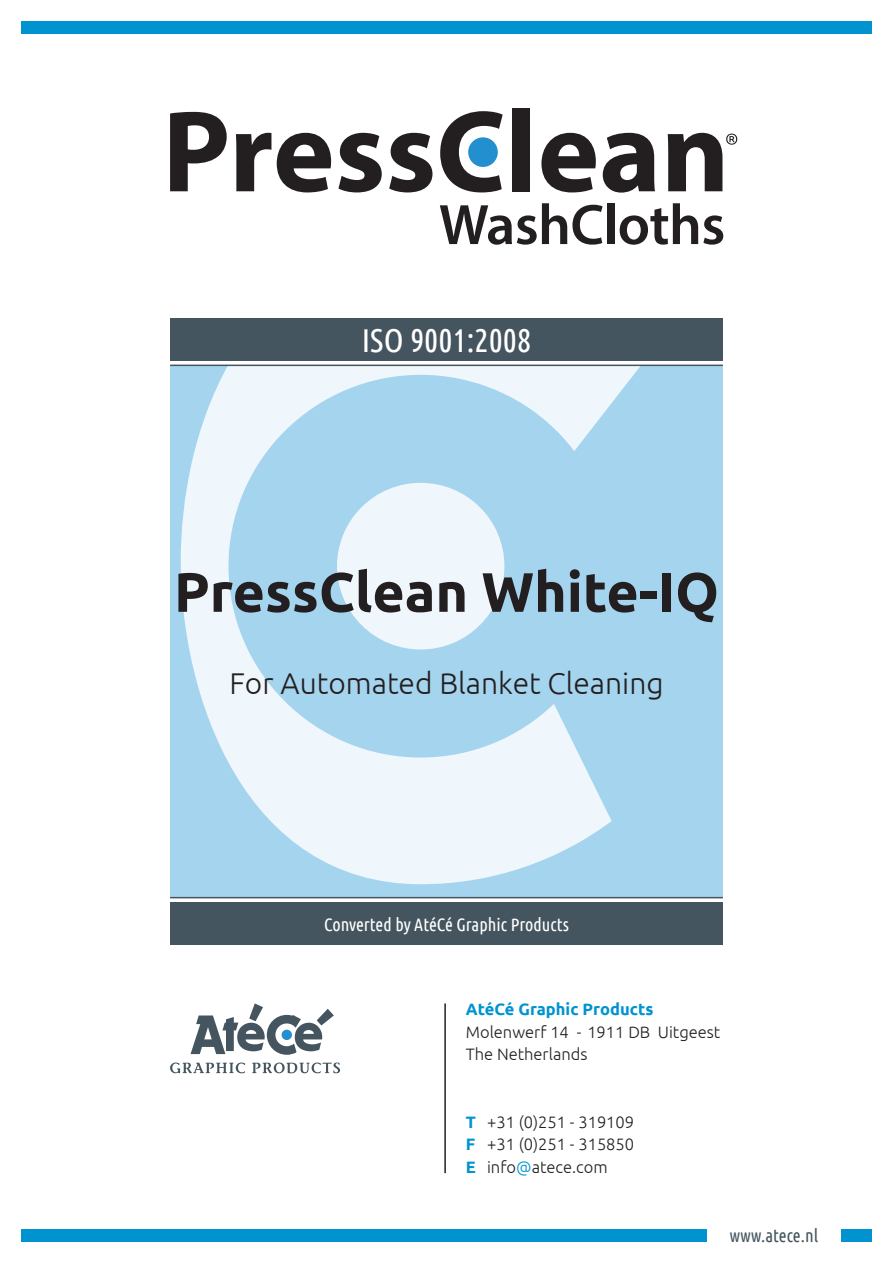
<style>
.page{position:relative;width:893px;height:1263px;background:#fff}
.page>*{position:absolute;margin:0;border:0;box-sizing:border-box;transform-origin:0 0}
.t1{font:700 55.5px "Ubuntu";color:#231f20}
.t2{font:33px "Ubuntu Condensed";color:#fff}
.t3{font:300 30px "Ubuntu";color:#231f20}
.t4{font:18px "Ubuntu Condensed";color:#fff}
.t5{font:18px "Ubuntu Condensed";color:#45555f}
.t6{font:300 16.5px/22.5px "Ubuntu";color:#231f20}
.t7{font:700 16.5px "Ubuntu";color:#0093d0}
.s1{font-weight:700;color:#0093d0}
.s2{color:#0093d0}
</style>
<div class="page">
<div style="left:170px;top:366px;width:553px;height:531px;background:#a5d4ee"></div>
<svg style="left:181px;top:366px;width:460px;height:518px"></svg>
<div style="left:21px;top:1229px;width:851px;height:13px;background:#0093d0"></div>
<div style="left:21px;top:21px;width:851px;height:13px;background:#0093d0"></div>
<div style="left:707px;top:1225px;width:134px;height:21px;background:#fff"></div>
<svg style="left:170px;top:112px;width:57px;height:79px"></svg>
<svg style="left:236px;top:133px;width:35px;height:58px"></svg>
<svg style="left:277px;top:133px;width:54px;height:59px"></svg>
<svg style="left:338px;top:133px;width:44px;height:59px"></svg>
<svg style="left:389px;top:133px;width:43px;height:59px"></svg>
<svg style="left:440px;top:111px;width:63px;height:81px"></svg>
<div style="left:513px;top:108px;width:17px;height:83px;background:#231f20"></div>
<svg style="left:541px;top:133px;width:55px;height:59px"></svg>
<svg style="left:603px;top:133px;width:52px;height:60px"></svg>
<div style="left:468px;top:137px;width:30px;height:30px;background:#238fcf;border-radius:50%"></div>
<svg style="left:440px;top:203px;width:163px;height:42px"></svg>
<div style="left:607px;top:203px;width:7px;height:41px;background:#231f20"></div>
<svg style="left:620px;top:203px;width:103px;height:42px"></svg>
<svg style="left:668px;top:133px;width:69px;height:58px"></svg>
<hr style="left:170px;top:897px;width:553px;height:1px;background:#45555f">
<div style="left:170px;top:902px;width:553px;height:43px;background:#45555f"></div>
<div style="left:170px;top:318px;width:553px;height:43px;background:#45555f"></div>
<hr style="left:444px;top:1003px;width:2px;height:170px;background:#231f20">
<svg style="left:170px;top:1062px;width:75px;height:11px"></svg>
<svg style="left:252px;top:1062px;width:88px;height:11px"></svg>
<svg style="left:191px;top:1003px;width:143px;height:52px"></svg>
<hr style="left:170px;top:365px;width:553px;height:1px;background:#45555f">
<h2 class="t2" style="left:362px;top:320px;width:171px">ISO 9001:2008</h2>
<h1 class="t1" style="left:174px;top:558px;width:547px">PressClean White-IQ</h1>
<h3 class="t3" style="left:229px;top:665px;width:436px">For Automated Blanket Cleaning</h3>
<p class="t4" style="left:324px;top:913px;width:246px">Converted by AtéCé Graphic Products</p>
<p class="t7" style="left:466px;top:999px;width:189px">AtéCé Graphic Products</p>
<p class="t6" style="left:466px;top:1020px;width:256px">Molenwerf 14 - 1911 DB Uitgeest<br>The Netherlands</p>
<p class="t6" style="left:466px;top:1110px;width:170px;text-align:justify"><span class="s1">T</span> +31 (0)251 - 319109<br><span class="s1">F</span> +31 (0)251 - 315850<br><span class="s1">E</span> info<span class="s2">@</span>atece.com</p>
<p class="t5" style="left:730px;top:1225px;width:90px">www.atece.nl</p>
</div>
